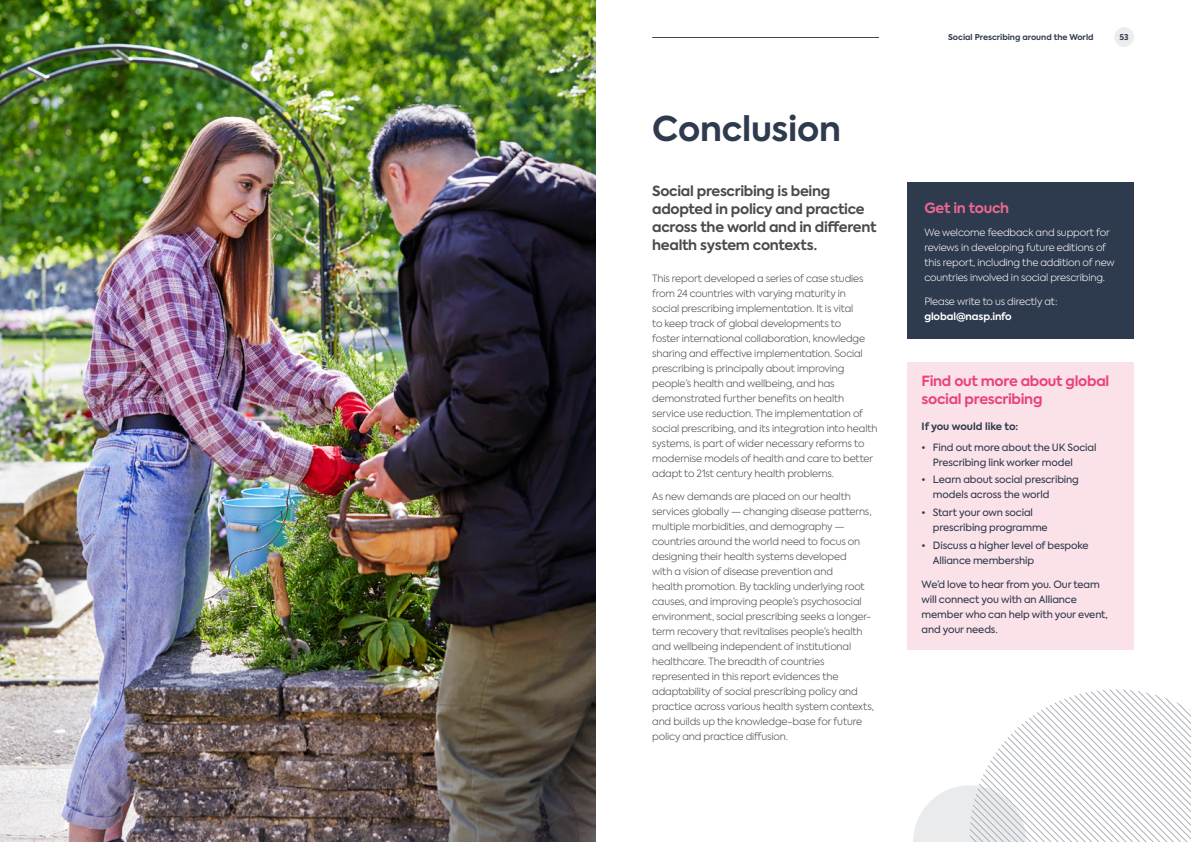
<style>
.page{position:relative;width:1191px;height:842px;background:#fff}
.page>*{position:absolute;margin:0;border:0;box-sizing:border-box;transform-origin:0 0}
.t1{font:700 34px "Axiforma";letter-spacing:-.005em;color:#2e3a4d}
.t2{font:700 14px/18px "Axiforma";letter-spacing:-.02em;color:#4a4a49}
.t3{font:700 14px/18px "Axiforma";letter-spacing:-.02em;color:#e9427d}
.t4{font:700 14px "Axiforma";letter-spacing:-.02em;color:#ec6891}
.t5{font:300 10px/15px "Axiforma";letter-spacing:-.015em;color:#4a4a49}
.t6{font:10px/15px "Axiforma";letter-spacing:-.015em;color:#2e3a4d}
.t7{font:300 10px/15px "Axiforma";letter-spacing:-.015em;color:#fff}
.t8{font:700 10px "Axiforma";color:#2e3a4d}
.t9{font:700 10px "Axiforma";letter-spacing:-.01em;color:#fff}
.t10{font:700 8px "Axiforma";color:#2e3a4d}
</style>
<div class="page">
<svg style="left:913px;top:689px;width:278px;height:153px"></svg>
<img style="left:0;top:0;width:595px;height:842px">
<div style="left:907px;top:182px;width:227px;height:156px;background:#2e3a4d"></div>
<div style="left:907px;top:362px;width:227px;height:54px;background:#fbe1e8"></div>
<div style="left:907px;top:412px;width:227px;height:20px;background:#fbe1e8"></div>
<div style="left:907px;top:430px;width:227px;height:46px;background:#fbe1e8"></div>
<div style="left:907px;top:463px;width:227px;height:46px;background:#fbe1e8"></div>
<div style="left:907px;top:496px;width:227px;height:46px;background:#fbe1e8"></div>
<div style="left:907px;top:528px;width:227px;height:47px;background:#fbe1e8"></div>
<div style="left:907px;top:567px;width:227px;height:82px;background:#fbe1e8"></div>
<div style="left:1114px;top:27px;width:20px;height:20px;background:#ededed;border-radius:50%"></div>
<hr style="left:652px;top:37px;width:227px;height:1px;background:#4a4a49">
<h1 class="t1" style="left:652px;top:105px;width:190px">Conclusion</h1>
<h2 class="t2" style="left:652px;top:182px;width:226px">Social prescribing is being adopted in policy and practice across the world and in different health system contexts.</h2>
<p class="t5" style="left:652px;top:271px;width:227px">This report developed a series of case studies from 24 countries with varying maturity in<br>social prescribing implementation. It is vital<br>to keep track of global developments to<br>foster international collaboration, knowledge sharing and effective implementation. Social prescribing is principally about improving people’s health and wellbeing, and has demonstrated further benefits on health service use reduction. The implementation of social prescribing, and its integration into health systems, is part of wider necessary reforms to modernise models of health and care to better adapt to 21st century health problems.</p>
<p class="t5" style="left:652px;top:489px;width:223px">As new demands are placed on our health services globally — changing disease patterns, multiple morbidities, and demography — countries around the world need to focus on designing their health systems developed<br>with a vision of disease prevention and<br>health promotion. By tackling underlying root causes, and improving people’s psychosocial environment, social prescribing seeks a longer&shy;term recovery that revitalises people’s health and wellbeing independent of institutional healthcare. The breadth of countries represented in this report evidences the adaptability of social prescribing policy and practice across various health system contexts, and builds up the knowledge-base for future policy and practice diffusion.</p>
<p class="t10" style="left:948px;top:32px;width:147px">Social Prescribing around the World</p>
<p class="t10" style="left:1119px;top:32px;width:11px">53</p>
<h2 class="t4" style="left:924px;top:198px;width:86px">Get in touch</h2>
<p class="t7" style="left:924px;top:225px;width:192px">We welcome feedback and support for reviews in developing future editions of this report, including the addition of new countries involved in social prescribing.</p>
<p class="t7" style="left:924px;top:294px;width:134px">Please write to us directly at:</p>
<p class="t9" style="left:924px;top:309px;width:89px">global@nasp.info</p>
<h2 class="t3" style="left:921px;top:372px;width:189px">Find out more about global social prescribing</h2>
<p class="t8" style="left:921px;top:419px;width:98px">If you would like to:</p>
<p class="t6" style="left:933px;top:440px;width:165px;text-indent:-11px">• Find out more about the UK Social<br>Prescribing link worker model</p>
<p class="t6" style="left:933px;top:472px;width:147px;text-indent:-11px">• Learn about social prescribing models across the world</p>
<p class="t6" style="left:933px;top:505px;width:116px;text-indent:-11px">• Start your own social prescribing programme</p>
<p class="t6" style="left:933px;top:538px;width:157px;text-indent:-11px">• Discuss a higher level of bespoke<br>Alliance membership</p>
<p class="t6" style="left:921px;top:577px;width:188px">We’d love to hear from you. Our team will connect you with an Alliance member who can help with your event, and your needs.</p>
</div>
